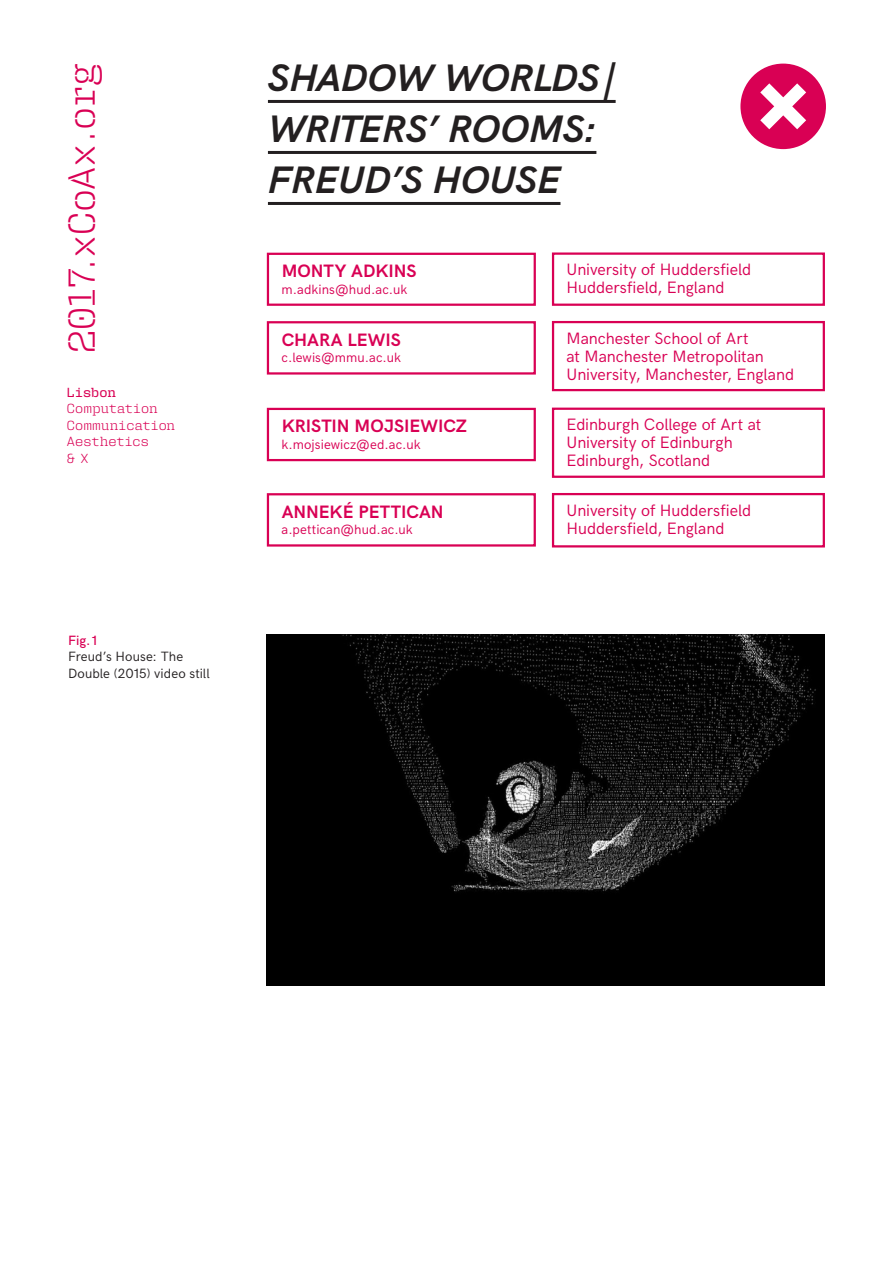
<style>
.page{position:relative;width:893px;height:1263px;background:#fff}
.page>*{position:absolute;margin:0;border:0;box-sizing:border-box;transform-origin:0 0}
.Títulos{font:italic 700 38.4px "HK Grotesk";color:#231f20}
._2017_xcoax_org{font:300 38.4px "User Stencil";letter-spacing:-.015em;color:#d90054}
.Autor{font:700 18px "HK Grotesk";color:#d90054}
.Universidade{font:16.5px/18px "HK Grotesk";letter-spacing:-.005em;color:#d90054}
.Contacto{font:13.5px "HK Grotesk";letter-spacing:.005em;color:#d90054}
.Legendas_texto{font:13.5px/16.5px "HK Grotesk";letter-spacing:.005em;color:#231f20}
.Lisbon_PT{font:300 13.5px "User";letter-spacing:.015em;color:#d90054}
.Lisbon_PT-2{font:500 13.5px "User";letter-spacing:.005em;color:#d90054}
.Legendas_Número{font:500 13.5px "HK Grotesk";color:#d90054}
</style>
<div class="page">
<hr style="left:268px;top:100px;width:348px;height:3px;background:#231f20">
<hr style="left:268px;top:151px;width:328px;height:3px;background:#231f20">
<hr style="left:268px;top:202px;width:292px;height:3px;background:#231f20">
<div style="left:740px;top:64px;width:86px;height:85px;background:#d90054;border-radius:50%"></div>
<svg style="left:760px;top:83px;width:46px;height:46px"></svg>
<div style="left:552px;top:252px;width:273px;height:54px;border:2px solid #d90054"></div>
<div style="left:552px;top:321px;width:273px;height:70px;border:2px solid #d90054"></div>
<div style="left:552px;top:408px;width:273px;height:70px;border:2px solid #d90054"></div>
<div style="left:552px;top:493px;width:273px;height:54px;border:2px solid #d90054"></div>
<div style="left:267px;top:253px;width:269px;height:53px;border:2px solid #d90054"></div>
<div style="left:267px;top:321px;width:269px;height:54px;border:2px solid #d90054"></div>
<div style="left:267px;top:408px;width:269px;height:53px;border:2px solid #d90054"></div>
<div style="left:267px;top:493px;width:269px;height:54px;border:2px solid #d90054"></div>
<img style="left:267px;top:635px;width:558px;height:350px">
<p class="_2017_xcoax_org" style="left:60px;top:353px;width:291px;rotate:-90deg">2017.xCoAx.org</p>
<p class="Títulos" style="left:268px;top:49px;width:349px">SHADOW WORLDS|</p>
<p class="Títulos" style="left:268px;top:100px;width:330px">WRITERS’ ROOMS:</p>
<p class="Títulos" style="left:268px;top:151px;width:294px">FREUD’S HOUSE</p>
<p class="Universidade" style="left:567px;top:259px;width:186px">University of Huddersfield</p>
<p class="Universidade" style="left:567px;top:277px;width:159px">Huddersfield, England</p>
<p class="Universidade" style="left:567px;top:328px;width:199px">Manchester School of Art at Manchester Metropolitan</p>
<p class="Universidade" style="left:567px;top:364px;width:229px">University, Manchester, England</p>
<p class="Universidade" style="left:567px;top:414px;width:196px">Edinburgh College of Art at</p>
<p class="Universidade" style="left:567px;top:432px;width:168px">University of Edinburgh</p>
<p class="Universidade" style="left:567px;top:450px;width:145px">Edinburgh, Scotland</p>
<p class="Universidade" style="left:567px;top:500px;width:186px">University of Huddersfield</p>
<p class="Universidade" style="left:567px;top:518px;width:159px">Huddersfield, England</p>
<p class="Autor" style="left:282px;top:258px;width:136px">MONTY ADKINS</p>
<p class="Contacto" style="left:282px;top:279px;width:127px">m.adkins@hud.ac.uk</p>
<p class="Autor" style="left:282px;top:326px;width:121px">CHARA LEWIS</p>
<p class="Contacto" style="left:282px;top:348px;width:121px">c.lewis@mmu.ac.uk</p>
<p class="Lisbon_PT-2" style="left:67px;top:384px;width:50px">Lisbon</p>
<p class="Lisbon_PT" style="left:67px;top:401px;width:92px">Computation</p>
<p class="Lisbon_PT" style="left:67px;top:417px;width:110px">Communication</p>
<p class="Lisbon_PT" style="left:67px;top:434px;width:84px">Aesthetics</p>
<p class="Lisbon_PT" style="left:67px;top:450px;width:23px">&amp; X</p>
<p class="Autor" style="left:282px;top:413px;width:187px">KRISTIN MOJSIEWICZ</p>
<p class="Contacto" style="left:282px;top:434px;width:140px">k.mojsiewicz@ed.ac.uk</p>
<p class="Autor" style="left:282px;top:498px;width:163px">ANNEKÉ PETTICAN</p>
<p class="Contacto" style="left:282px;top:520px;width:133px">a.pettican@hud.ac.uk</p>
<p class="Legendas_Número" style="left:68px;top:630px;width:30px">Fig.1</p>
<p class="Legendas_texto" style="left:68px;top:647px;width:143px">Freud’s House: The<br>Double (2015) video still</p>
</div>
